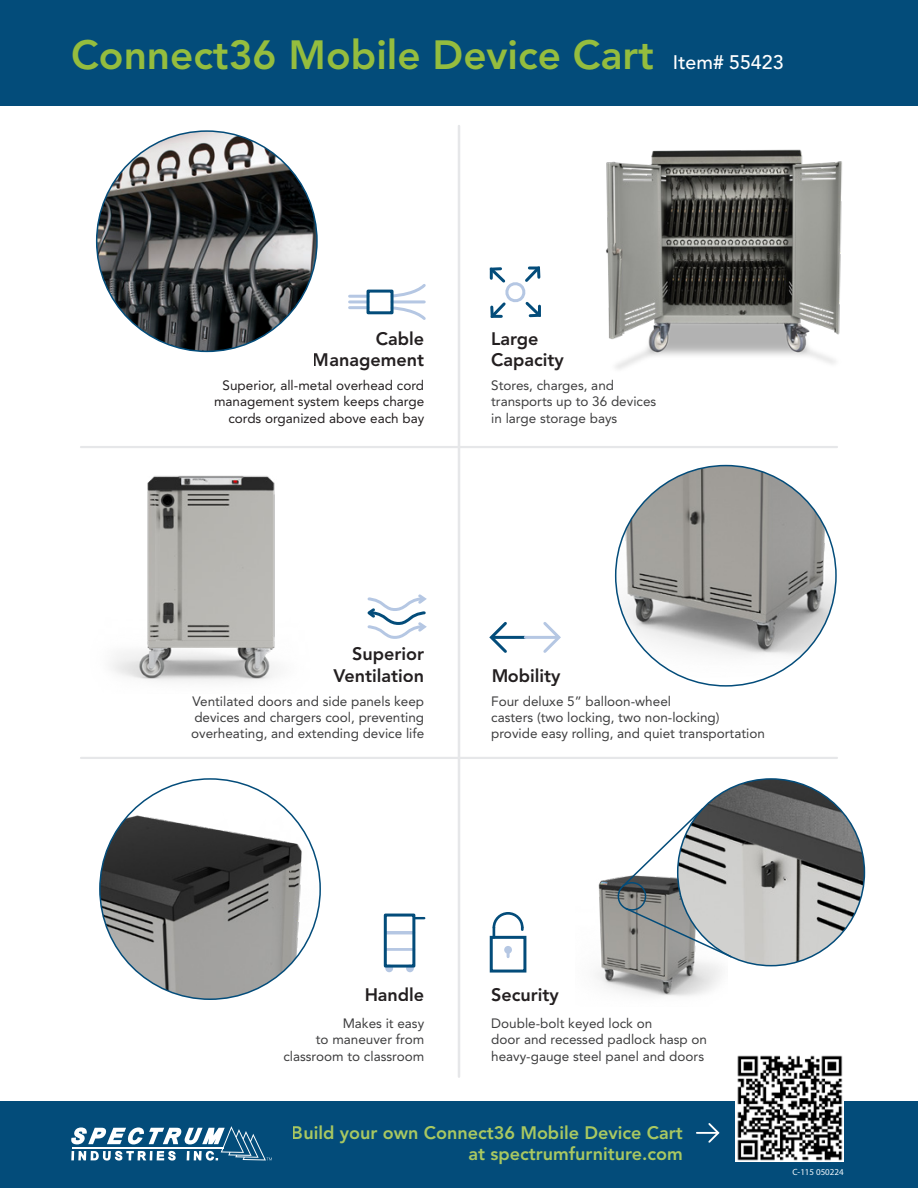
<style>
.page{position:relative;width:918px;height:1188px;background:#fff}
.page>*{position:absolute;margin:0;border:0;box-sizing:border-box;transform-origin:0 0}
.t1{font:800 40.5px "Avenir LT Std";color:#95bd3e}
.t2{font:800 18px/21.6px "Avenir LT Std";color:#231f20;text-align:right}
.t3{font:800 18px/21.6px "Avenir LT Std";color:#a9c861;text-align:right}
.t4{font:13.5px/16.2px "Avenir LT Std";color:#3e3e3f}
.t5{font:13.5px/16.2px "Avenir LT Std";color:#231f20;text-align:right}
.t6{font:9px "Myriad Pro";color:#f3f8fc}
.s1{font-weight:500;font-size:19.5px;color:#fff}
</style>
<div class="page">
<svg style="left:489px;top:266px;width:52px;height:52px"></svg>
<img style="left:606px;top:149px;width:236px;height:220px">
<div style="left:490px;top:936px;width:36px;height:37px;border:3px solid #034c7a"></div>
<div style="left:504px;top:946px;width:8px;height:8px;border:2px solid #b5c7e3;border-radius:50%"></div>
<svg style="left:505px;top:947px;width:6px;height:10px"></svg>
<svg style="left:491px;top:912px;width:34px;height:25px"></svg>
<svg style="left:489px;top:622px;width:21px;height:31px"></svg>
<hr style="left:492px;top:636px;width:33px;height:3px;background:#034c7a">
<svg style="left:543px;top:622px;width:18px;height:31px"></svg>
<hr style="left:525px;top:636px;width:33px;height:3px;background:#b5c7e3">
<div style="left:385px;top:964px;width:8px;height:8px;border:2px solid #b5c7e3;border-radius:50%"></div>
<div style="left:406px;top:964px;width:8px;height:8px;border:2px solid #b5c7e3;border-radius:50%"></div>
<svg style="left:415px;top:917px;width:9px;height:2px"></svg>
<hr style="left:385px;top:931px;width:29px;height:3px;background:#b5c7e3">
<hr style="left:385px;top:948px;width:29px;height:3px;background:#b5c7e3">
<div style="left:384px;top:914px;width:31px;height:54px;border:3px solid #034c7a"></div>
<hr style="left:392px;top:300px;width:32px;height:3px;background:#b5c7e3">
<svg style="left:389px;top:284px;width:37px;height:14px"></svg>
<svg style="left:389px;top:306px;width:37px;height:14px"></svg>
<hr style="left:350px;top:295px;width:18px;height:3px;background:#b5c7e3">
<hr style="left:350px;top:300px;width:18px;height:3px;background:#b5c7e3">
<hr style="left:350px;top:306px;width:18px;height:3px;background:#b5c7e3">
<div style="left:367px;top:290px;width:27px;height:24px;border:3px solid #034c7a"></div>
<svg style="left:367px;top:594px;width:60px;height:45px"></svg>
<img style="left:112px;top:475px;width:163px;height:207px">
<img style="left:97px;top:131px;width:220px;height:220px;border-radius:110px">
<img style="left:616px;top:466px;width:220px;height:211px">
<img style="left:100px;top:791px;width:220px;height:208px">
<img style="left:597px;top:877px;width:125px;height:119px">
<img style="left:678px;top:779px;width:186px;height:187px;border-radius:93px">
<div style="left:618px;top:882px;width:28px;height:29px;border:2px solid #034c7a;border-radius:50%"></div>
<svg style="left:620px;top:807px;width:85px;height:82px"></svg>
<svg style="left:624px;top:907px;width:109px;height:52px;background:#a9abab"></svg>
<div style="left:0;top:0;width:918px;height:105px;background:#034c7a"></div>
<hr style="left:458px;top:126px;width:2px;height:951px;background:#e6e7e9">
<hr style="left:81px;top:757px;width:756px;height:2px;background:#e6e7e9">
<hr style="left:81px;top:446px;width:756px;height:2px;background:#e6e7e9">
<div style="left:0;top:1101px;width:918px;height:87px;background:#034c7a"></div>
<svg style="left:71px;top:1126px;width:201px;height:35px"></svg>
<img style="left:736px;top:1055px;width:108px;height:106px">
<svg style="left:707px;top:1123px;width:13px;height:20px"></svg>
<hr style="left:697px;top:1132px;width:21px;height:2px;background:#fff">
<h1 class="t1" style="left:71px;top:31px;width:714px">Connect36 Mobile Device Cart <span class="s1">Item# 55423</span></h1>
<h2 class="t2" style="left:313px;top:328px;width:113px">Cable<br>Management</h2>
<p class="t5" style="left:214px;top:378px;width:212px">Superior, all-metal overhead cord management system keeps charge cords organized above each bay</p>
<h2 class="t2" style="left:491px;top:328px;width:74px;text-align:left">Large<br>Capacity</h2>
<p class="t4" style="left:491px;top:378px;width:167px">Stores, charges, and transports up to 36 devices in large storage bays</p>
<h2 class="t2" style="left:334px;top:643px;width:92px">Superior<br>Ventilation</h2>
<p class="t4" style="left:191px;top:693px;width:235px;text-align:justify">Ventilated doors and side panels keep devices and chargers cool, preventing overheating, and extending device life</p>
<h2 class="t2" style="left:491px;top:665px;width:71px">Mobility</h2>
<p class="t4" style="left:491px;top:693px;width:275px">Four deluxe 5” balloon-wheel<br>casters (two locking, two non-locking) provide easy rolling, and quiet transportation</p>
<h2 class="t2" style="left:365px;top:984px;width:61px">Handle</h2>
<p class="t4" style="left:283px;top:1016px;width:142px;text-align:right">Makes it easy<br>to maneuver from classroom to classroom</p>
<h2 class="t2" style="left:491px;top:984px;width:69px">Security</h2>
<p class="t4" style="left:491px;top:1016px;width:217px">Double-bolt keyed lock on<br>door and recessed padlock hasp on heavy-gauge steel panel and doors</p>
<h2 class="t3" style="left:292px;top:1122px;width:392px">Build your own Connect36 Mobile Device Cart at spectrumfurniture.com</h2>
<p class="t6" style="left:792px;top:1166px;width:53px">C-115 050224</p>
</div>
